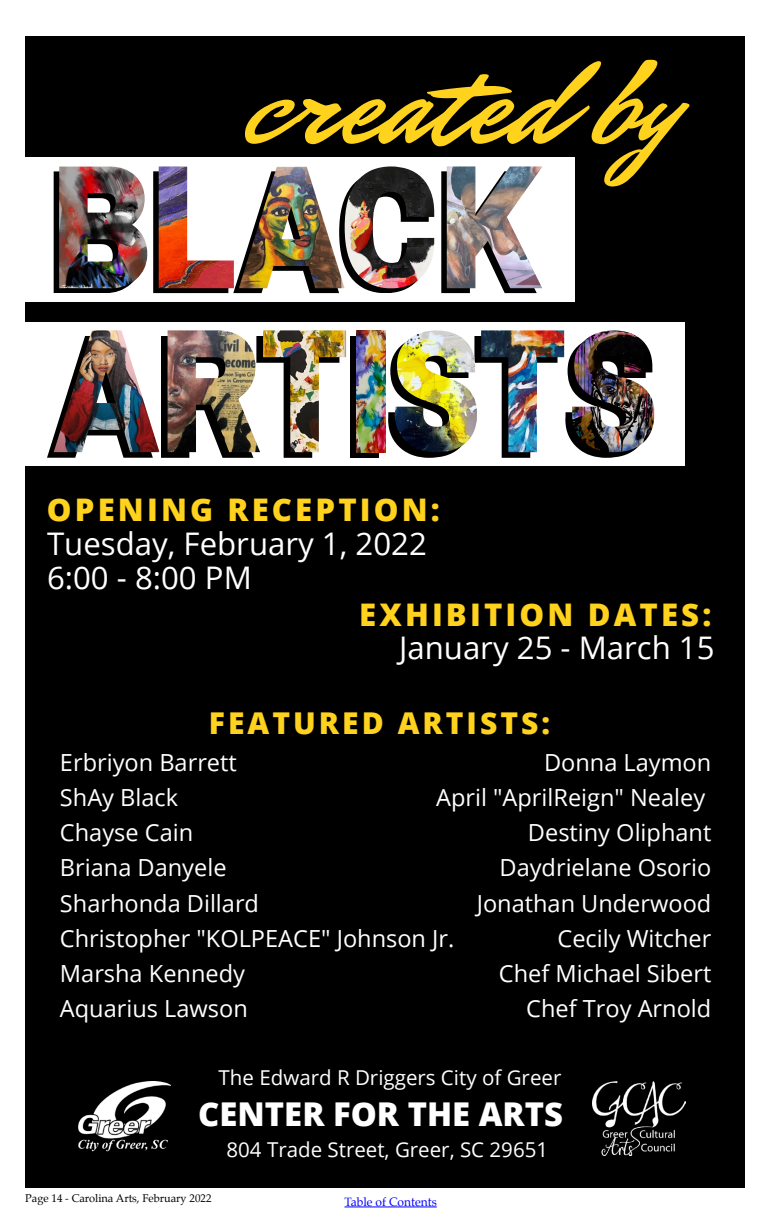
<style>
.page{position:relative;width:774px;height:1224px;background:#fff}
.page>*{position:absolute;margin:0;border:0;box-sizing:border-box;transform-origin:0 0}
.t1{font:120.2px "Mr Dafoe";color:#ffd21d}
.t2{font:800 32.8px "Open Sans";color:#fff}
.t3{font:31.2px/33.7px "Open Sans";color:#fff}
.t4{font:800 31.2px "Open Sans";letter-spacing:.1em;color:#ffd21d}
.t5{font:800 30px "Open Sans";letter-spacing:.1em;color:#ffd21d}
.t6{font:23.6px/35.2px "Open Sans";color:#fff}
.t7{font:20.5px "Open Sans";color:#fff}
.t8{font:12px "Palatino";color:#00f}
.t9{font:11px "Palatino";color:#000}
</style>
<div class="page">
<hr style="left:344px;top:1207px;width:93px;height:1px;background:#00f">
<div style="left:25px;top:36px;width:720px;height:1152px;background:#000"></div>
<div style="left:25px;top:157px;width:550px;height:145px;background:#fff"></div>
<svg style="left:54px;top:171px;width:71px;height:122px"></svg>
<svg style="left:153px;top:171px;width:255px;height:122px"></svg>
<svg style="left:441px;top:171px;width:96px;height:122px"></svg>
<img style="left:59px;top:167px;width:88px;height:121px">
<img style="left:239px;top:166px;width:195px;height:122px">
<img style="left:159px;top:166px;width:75px;height:122px">
<img style="left:447px;top:166px;width:96px;height:122px">
<div style="left:25px;top:322px;width:660px;height:144px;background:#fff"></div>
<svg style="left:47px;top:435px;width:106px;height:23px"></svg>
<svg style="left:161px;top:336px;width:158px;height:122px"></svg>
<svg style="left:350px;top:336px;width:29px;height:122px"></svg>
<svg style="left:388px;top:336px;width:149px;height:122px"></svg>
<svg style="left:565px;top:353px;width:67px;height:105px"></svg>
<img style="left:54px;top:330px;width:106px;height:122px">
<img style="left:168px;top:330px;width:92px;height:122px">
<img style="left:263px;top:330px;width:83px;height:122px">
<img style="left:357px;top:330px;width:28px;height:122px">
<img style="left:395px;top:330px;width:82px;height:122px">
<img style="left:481px;top:330px;width:83px;height:122px">
<img style="left:572px;top:330px;width:82px;height:122px">
<img style="left:78px;top:1081px;width:92px;height:71px">
<img style="left:593px;top:1081px;width:93px;height:74px">
<h1 class="t1" style="left:244px;top:24px;width:435px">created by</h1>
<h3 class="t4" style="left:47px;top:486px;width:394px">OPENING RECEPTION:</h3>
<h3 class="t3" style="left:47px;top:526px;width:381px">Tuesday, February 1, 2022<br>6:00 - 8:00 PM</h3>
<h3 class="t4" style="left:359px;top:590px;width:354px">EXHIBITION DATES:</h3>
<h3 class="t3" style="left:399px;top:630px;width:317px">January 25 - March 15</h3>
<p class="t5" style="left:209px;top:700px;width:343px">FEATURED ARTISTS:</p>
<p class="t6" style="left:60px;top:744px;width:396px">Erbriyon Barrett<br>ShAy Black<br>Chayse Cain<br>Briana Danyele<br>Sharhonda Dillard<br>Christopher "KOLPEACE" Johnson Jr.<br>Marsha Kennedy<br>Aquarius Lawson</p>
<p class="t6" style="left:436px;top:744px;width:277px;text-align:right">Donna Laymon<br>April "AprilReign" Nealey<br>Destiny Oliphant<br>Daydrielane Osorio<br>Jonathan Underwood<br>Cecily Witcher<br>Chef Michael Sibert<br>Chef Troy Arnold</p>
<p class="t7" style="left:219px;top:1064px;width:344px">The Edward R Driggers City of Greer</p>
<h2 class="t2" style="left:198px;top:1089px;width:366px">CENTER FOR THE ARTS</h2>
<p class="t7" style="left:226px;top:1136px;width:323px">804 Trade Street, Greer, SC 29651</p>
<p class="t9" style="left:25px;top:1189px;width:188px">Page 14 - Carolina Arts, February 2022</p>
<p class="t8" style="left:344px;top:1192px;width:94px">Table of Contents</p>
</div>
